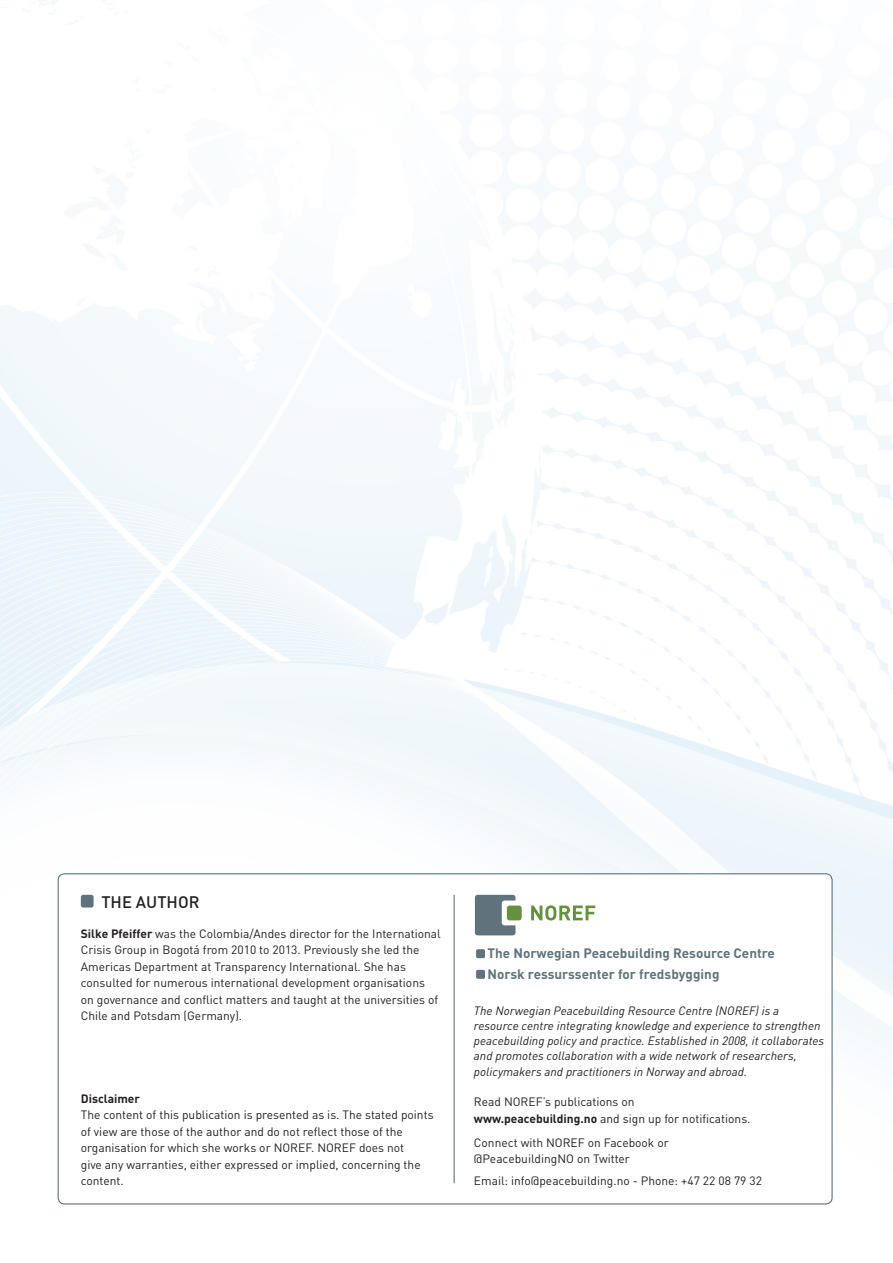
<style>
.page{position:relative;width:893px;height:1263px;background:#fff}
.page>*{position:absolute;margin:0;border:0;box-sizing:border-box;transform-origin:0 0}
.t1{font:500 16.5px "DIN";color:#231f20}
.t2{font:700 13.5px/21px "DIN";color:#60737d}
.t3{font:12px/16.5px "DIN";color:#231f20}
.t4{font:italic 12px/15px "DIN";color:#231f20}
.t5{font:700 12px "DIN";color:#231f20}
.s1{font-weight:700}
</style>
<div class="page">
<hr style="left:454px;top:895px;width:1px;height:288px;background:#60737d">
<div style="left:81px;top:895px;width:13px;height:12px;background:#60737d;border-radius:2px"></div>
<svg style="left:531px;top:905px;width:64px;height:15px"></svg>
<div style="left:475px;top:895px;width:40px;height:40px;background:#60737d;border-radius:3px"></div>
<div style="left:502px;top:900px;width:25px;height:25px;background:#fff;border-radius:3px"></div>
<div style="left:507px;top:905px;width:15px;height:15px;background:#63913e;border-radius:3px"></div>
<div style="left:476px;top:949px;width:9px;height:9px;background:#60737d;border-radius:2px"></div>
<div style="left:476px;top:970px;width:9px;height:9px;background:#60737d;border-radius:2px"></div>
<h1 class="t1" style="left:101px;top:892px;width:100px">THE AUTHOR</h1>
<p class="t3" style="left:81px;top:925px;width:361px"><span class="s1">Silke Pfeiffer</span> was the Colombia/Andes director for the International Crisis Group in Bogotá from 2010 to 2013. Previously she led the Americas Department at Transparency International. She has consulted for numerous international development organisations on governance and conflict matters and taught at the universities of Chile and Potsdam (Germany).</p>
<p class="t5" style="left:81px;top:1091px;width:61px">Disclaimer</p>
<p class="t3" style="left:81px;top:1107px;width:354px">The content of this publication is presented as is. The stated points of view are those of the author and do not reflect those of the organisation for which she works or NOREF. NOREF does not<br>give any warranties, either expressed or implied, concerning the content.</p>
<p class="t2" style="left:488px;top:942px;width:289px">The Norwegian Peacebuilding Resource Centre<br>Norsk ressurssenter for fredsbygging</p>
<p class="t4" style="left:474px;top:1003px;width:352px">The Norwegian Peacebuilding Resource Centre (NOREF) is a resource centre integrating knowledge and experience to strengthen peacebuilding policy and practice. Established in 2008, it collaborates and promotes collaboration with a wide network of researchers,</p>
<p class="t4" style="left:474px;top:1064px;width:275px">policymakers and practitioners in Norway and abroad.</p>
<p class="t3" style="left:474px;top:1093px;width:278px">Read NOREF’s publications on <span class="s1">www.peacebuilding.no</span> and sign up for notifications.</p>
<p class="t3" style="left:474px;top:1134px;width:196px">Connect with NOREF on Facebook or @PeacebuildingNO on Twitter</p>
<p class="t3" style="left:474px;top:1172px;width:290px">Email: info@peacebuilding.no - Phone: +47 22 08 79 32</p>
</div>
